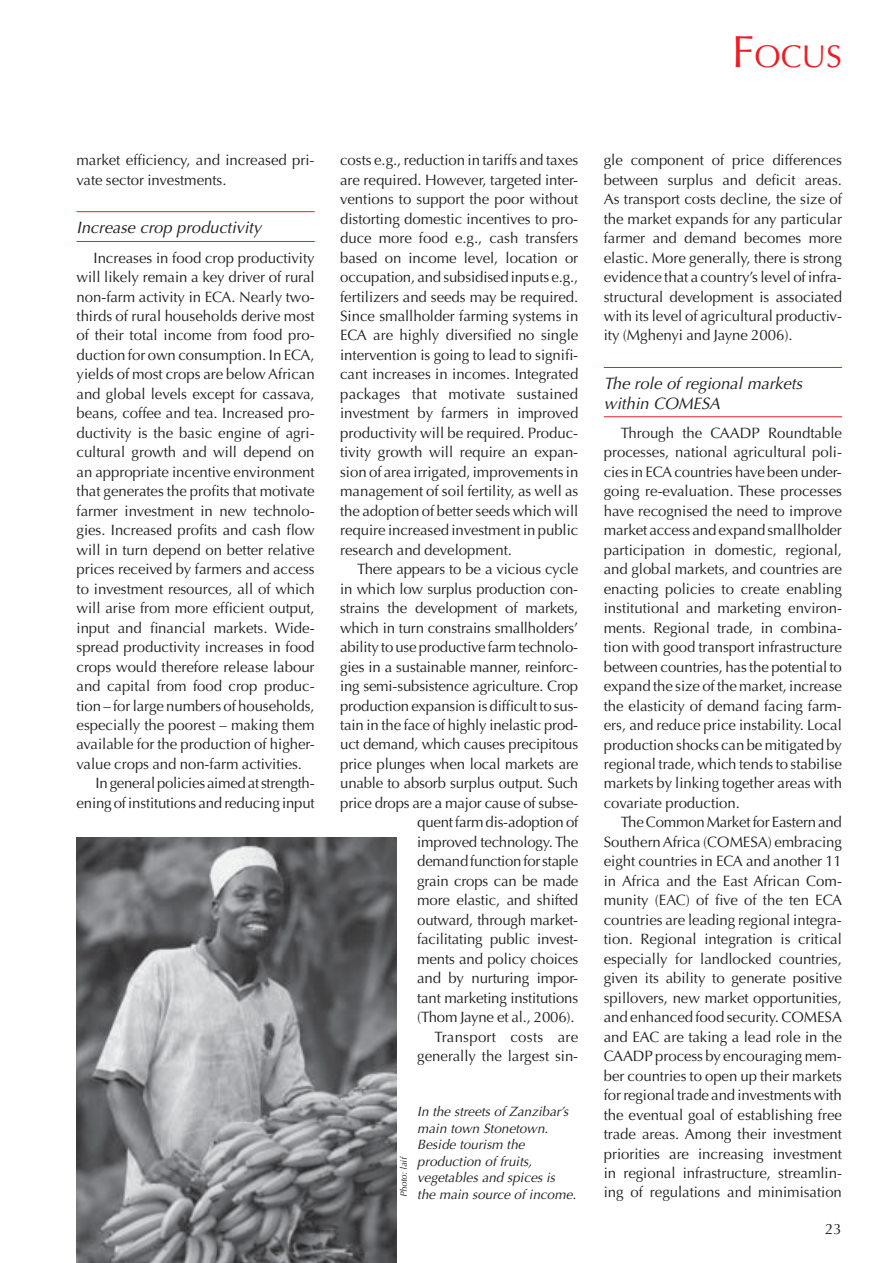
<style>
.page{position:relative;width:893px;height:1263px;background:#fff}
.page>*{position:absolute;margin:0;border:0;box-sizing:border-box;transform-origin:0 0}
.t1{font:31.5px "Optima";color:#ed1c24}
.t2{font:italic 16.5px/19.5px "Optima";color:#231f20}
.t3{font:15px/19.5px "Optima";letter-spacing:-.005em;color:#231f20;text-align:justify}
.t4{font:italic 13.5px/16.5px "Optima";color:#231f20}
.t5{font:italic 9px "Optima";color:#231f20}
.s1{font-size:45px}
</style>
<div class="page">
<hr style="left:77px;top:211px;width:238px;height:1px;background:#ed1c24">
<hr style="left:77px;top:241px;width:238px;height:1px;background:#ed1c24">
<hr style="left:604px;top:367px;width:238px;height:1px;background:#ed1c24">
<hr style="left:604px;top:416px;width:238px;height:1px;background:#ed1c24">
<img style="left:77px;top:837px;width:319px;height:426px">
<h1 class="t1" style="left:732px;top:43px;width:112px"><span class="s1">F</span>OCUS</h1>
<p class="t3" style="left:77px;top:152px;width:240px">market efficiency, and increased pri&shy;vate sector investments.</p>
<p class="t2" style="left:77px;top:220px;width:186px">Increase crop productivity</p>
<p class="t3" style="left:94px;top:249px;width:223px">Increases in food crop productivity</p>
<p class="t3" style="left:77px;top:269px;width:240px">will likely remain a key driver of rural</p>
<p class="t3" style="left:77px;top:288px;width:240px">non-farm activity in ECA. Nearly two-</p>
<p class="t3" style="left:77px;top:308px;width:240px">thirds of rural households derive most</p>
<p class="t3" style="left:77px;top:327px;width:240px">of their total income from food pro-</p>
<p class="t3" style="left:77px;top:347px;width:240px">duction for own consumption. In ECA,</p>
<p class="t3" style="left:77px;top:366px;width:240px">yields of most crops are below African</p>
<p class="t3" style="left:77px;top:385px;width:240px">and global levels except for cassava,</p>
<p class="t3" style="left:77px;top:405px;width:240px">beans, coffee and tea. Increased pro-</p>
<p class="t3" style="left:77px;top:424px;width:240px">ductivity is the basic engine of agri-</p>
<p class="t3" style="left:77px;top:444px;width:240px">cultural growth and will depend on</p>
<p class="t3" style="left:77px;top:463px;width:240px">an appropriate incentive environment</p>
<p class="t3" style="left:77px;top:483px;width:240px">that generates the profits that motivate</p>
<p class="t3" style="left:77px;top:502px;width:240px">farmer investment in new technolo-</p>
<p class="t3" style="left:77px;top:522px;width:240px">gies. Increased profits and cash flow</p>
<p class="t3" style="left:77px;top:541px;width:240px">will in turn depend on better relative</p>
<p class="t3" style="left:77px;top:561px;width:240px">prices received by farmers and access</p>
<p class="t3" style="left:77px;top:580px;width:240px">to investment resources, all of which</p>
<p class="t3" style="left:77px;top:600px;width:240px">will arise from more efficient output,</p>
<p class="t3" style="left:77px;top:619px;width:240px">input and financial markets. Wide-</p>
<p class="t3" style="left:77px;top:639px;width:240px">spread productivity increases in food</p>
<p class="t3" style="left:77px;top:658px;width:240px">crops would therefore release labour</p>
<p class="t3" style="left:77px;top:678px;width:240px">and capital from food crop produc-</p>
<p class="t3" style="left:77px;top:697px;width:240px">tion – for large numbers of households,</p>
<p class="t3" style="left:77px;top:717px;width:240px">especially the poorest – making them</p>
<p class="t3" style="left:77px;top:736px;width:240px">available for the production of higher-</p>
<p class="t3" style="left:77px;top:755px;width:227px">value crops and non-farm activities.</p>
<p class="t3" style="left:96px;top:775px;width:220px">In general policies aimed at strength-</p>
<p class="t3" style="left:77px;top:794px;width:240px">ening of institutions and reducing input</p>
<p class="t3" style="left:340px;top:152px;width:240px">costs e.g., reduction in tariffs and taxes are required. However, targeted inter&shy;ventions to support the poor without distorting domestic incentives to pro&shy;duce more food e.g., cash transfers based on income level, location or occupation, and subsidised inputs e.g., fertilizers and seeds may be required.<br>Since smallholder farming systems in ECA are highly diversified no single intervention is going to lead to signifi&shy;cant increases in incomes. Integrated packages that motivate sustained investment by farmers in improved productivity will be required. Produc&shy;tivity growth will require an expan&shy;sion of area irrigated, improvements in management of soil fertility, as well as the adoption of better seeds which will require increased investment in public research and development.</p>
<p class="t3" style="left:340px;top:561px;width:240px;text-align:right">There appears to be a vicious cycle<br>in which low surplus production con&shy;strains the development of markets, which in turn constrains smallholders’ ability to use productive farm technolo&shy;gies in a sustainable manner, reinforc&shy;ing semi-subsistence agriculture. Crop production expansion is difficult to sus&shy;tain in the face of highly inelastic prod&shy;uct demand, which causes precipitous price plunges when local markets are unable to absorb surplus output. Such price drops are a major cause of subse&shy;quent farm dis-adoption of<br>improved technology. The<br>demand function for staple<br>grain crops can be made<br>more elastic, and shifted<br>outward, through market-<br>facilitating public invest-<br>ments and policy choices<br>and by nurturing impor-<br>tant marketing institutions<br>(Thom Jayne et al., 2006).<br>Transport costs are<br>generally the largest sin-</p>
<p class="t5" style="left:400px;top:1197px;width:41px;rotate:-90deg">Photo: laif</p>
<p class="t4" style="left:417px;top:1104px;width:160px">In the streets of Zanzibar’s main town Stonetown.<br>Beside tourism the production of fruits, vegetables and spices is the main source of income.</p>
<p class="t3" style="left:604px;top:152px;width:240px">gle component of price differences between surplus and deficit areas.<br>As transport costs decline, the size of the market expands for any particular farmer and demand becomes more elastic. More generally, there is strong evidence that a country’s level of infra&shy;structural development is associated with its level of agricultural productiv&shy;ity (Mghenyi and Jayne 2006).</p>
<p class="t2" style="left:604px;top:375px;width:200px">The role of regional markets within COMESA</p>
<p class="t3" style="left:604px;top:424px;width:240px;text-indent:17px">Through the CAADP Roundtable processes, national agricultural poli&shy;cies in ECA countries have been under&shy;going re-evaluation. These processes have recognised the need to improve market access and expand smallholder participation in domestic, regional, and global markets, and countries are enacting policies to create enabling institutional and marketing environ&shy;ments. Regional trade, in combina&shy;tion with good transport infrastructure between countries, has the potential to expand the size of the market, increase the elasticity of demand facing farm&shy;ers, and reduce price instability. Local production shocks can be mitigated by regional trade, which tends to stabilise markets by linking together areas with covariate production.</p>
<p class="t3" style="left:604px;top:814px;width:240px;text-indent:17px">The Common Market for Eastern and Southern Africa (COMESA) embracing eight countries in ECA and another 11 in Africa and the East African Com&shy;munity (EAC) of five of the ten ECA countries are leading regional integra&shy;tion. Regional integration is critical especially for landlocked countries, given its ability to generate positive spillovers, new market opportunities, and enhanced food security. COMESA and EAC are taking a lead role in the CAADP process by encouraging mem&shy;ber countries to open up their markets for regional trade and investments with the eventual goal of establishing free trade areas. Among their investment priorities are increasing investment in regional infrastructure, streamlin-</p>
<p class="t3" style="left:604px;top:1184px;width:240px">ing of regulations and minimisation</p>
<p class="t3" style="left:825px;top:1220px;width:18px">23</p>
</div>
